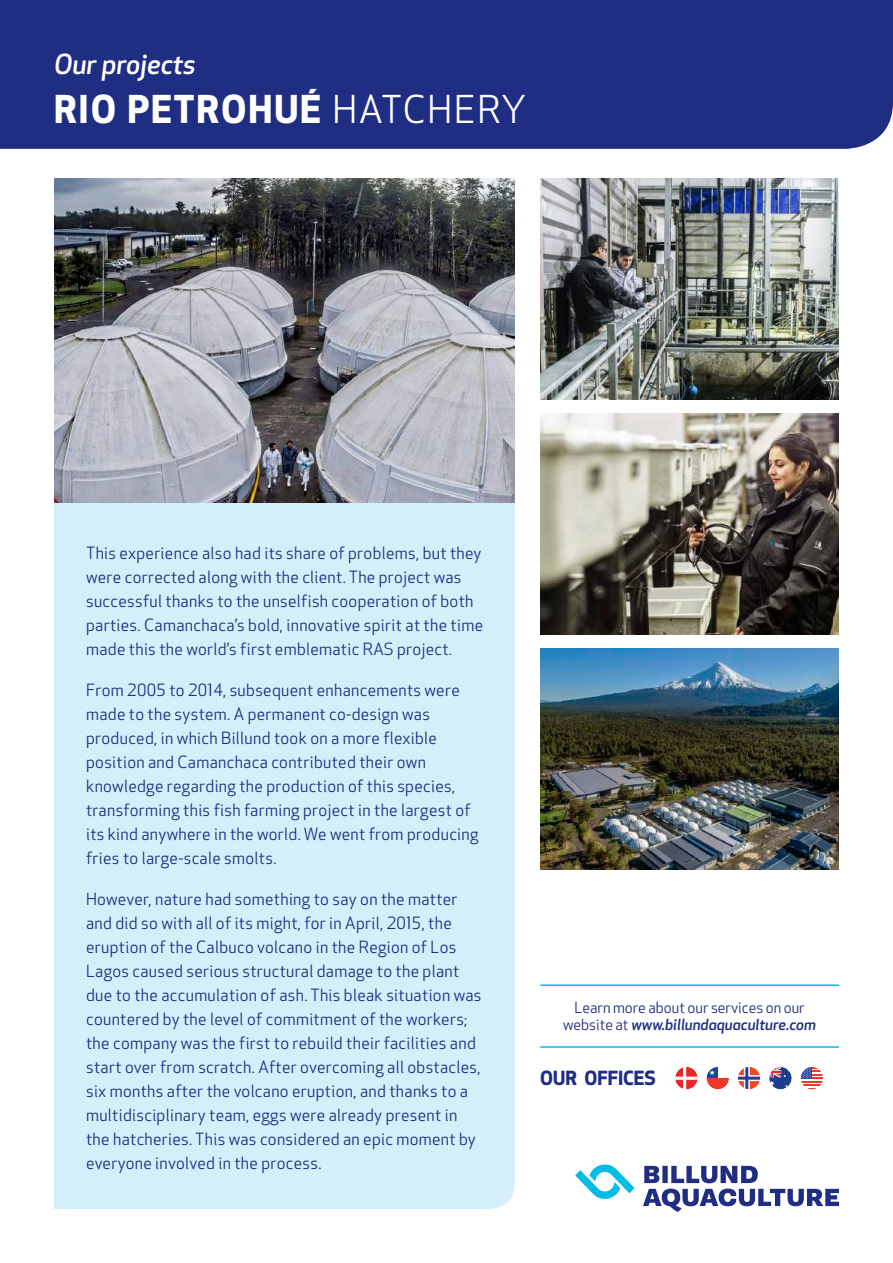
<style>
.page{position:relative;width:893px;height:1263px;background:#fff}
.page>*{position:absolute;margin:0;border:0;box-sizing:border-box;transform-origin:0 0}
.t1{font:700 37.5px "Apex New";letter-spacing:.05em;color:#fff}
.t2{font:italic 500 27px "Apex New";color:#fff}
.t3{font:700 19.05px "Apex New";color:#1f2d82}
.t4{font:16.5px/24px "Apex New";letter-spacing:.02em;color:#1f2d82}
.t5{font:15px/17.1px "Apex New";color:#1f2d82;text-align:center}
.s1{font-weight:400}
.s2{font-weight:500;font-style:italic}
</style>
<div class="page">
<div style="left:54px;top:502px;width:461px;height:707px;background:#d4eff9"></div>
<div style="left:0;top:0;width:893px;height:149px;background:#1f2d82"></div>
<img style="left:54px;top:179px;width:461px;height:323px">
<img style="left:540px;top:179px;width:298px;height:221px">
<img style="left:540px;top:414px;width:298px;height:220px">
<img style="left:540px;top:648px;width:298px;height:221px">
<svg style="left:676px;top:1068px;width:20px;height:20px"></svg>
<div style="left:674px;top:1066px;width:24px;height:24px;border:1px solid #fff;border-radius:50%"></div>
<svg style="left:708px;top:1078px;width:20px;height:10px"></svg>
<svg style="left:708px;top:1068px;width:10px;height:10px"></svg>
<svg style="left:709px;top:1070px;width:6px;height:5px"></svg>
<div style="left:706px;top:1066px;width:24px;height:24px;border:1px solid #fff;border-radius:50%"></div>
<svg style="left:739px;top:1068px;width:20px;height:20px"></svg>
<div style="left:737px;top:1066px;width:24px;height:24px;border:1px solid #fff;border-radius:50%"></div>
<svg style="left:769px;top:1067px;width:23px;height:22px"></svg>
<svg style="left:770px;top:1068px;width:20px;height:19px"></svg>
<div style="left:768px;top:1066px;width:24px;height:24px;border:1px solid #fff;border-radius:50%"></div>
<svg style="left:800px;top:1067px;width:23px;height:22px"></svg>
<hr style="left:800px;top:1084px;width:23px;height:2px;background:#ef3a25">
<svg style="left:802px;top:1068px;width:20px;height:14px"></svg>
<div style="left:800px;top:1066px;width:24px;height:24px;border:1px solid #fff;border-radius:50%"></div>
<hr style="left:540px;top:1046px;width:299px;height:2px;background:#02bce8">
<hr style="left:540px;top:984px;width:299px;height:2px;background:#02bce8">
<svg style="left:643px;top:1166px;width:196px;height:46px"></svg>
<svg style="left:575px;top:1164px;width:59px;height:35px"></svg>
<h2 class="t2" style="left:54px;top:46px;width:143px">Our projects</h2>
<h1 class="t1" style="left:54px;top:82px;width:474px">RIO PETROHUÉ <span class="s1">HATCHERY</span></h1>
<p class="t4" style="left:86px;top:541px;width:399px">This experience also had its share of problems, but they were corrected along with the client. The project was successful thanks to the unselfish cooperation of both parties. Camanchaca’s bold, innovative spirit at the time made this the world’s first emblematic RAS project.</p>
<p class="t4" style="left:86px;top:678px;width:394px">From 2005 to 2014, subsequent enhancements were made to the system. A permanent co-design was produced, in which Billund took on a more flexible position and Camanchaca contributed their own knowledge regarding the production of this species, transforming this fish farming project in the largest of its kind anywhere in the world. We went from producing fries to large-scale smolts.</p>
<p class="t4" style="left:86px;top:887px;width:397px">However, nature had something to say on the matter and did so with all of its might, for in April, 2015, the eruption of the Calbuco volcano in the Region of Los Lagos caused serious structural damage to the plant due to the accumulation of ash. This bleak situation was countered by the level of commitment of the workers; the company was the first to rebuild their facilities and start over from scratch. After overcoming all obstacles, six months after the volcano eruption, and thanks to a multidisciplinary team, eggs were already present in the hatcheries. This was considered an epic moment by everyone involved in the process.</p>
<p class="t5" style="left:563px;top:999px;width:254px">Learn more about our services on our website at <span class="s2">www.billundaquaculture.com</span></p>
<p class="t3" style="left:540px;top:1064px;width:117px">OUR OFFICES</p>
</div>
